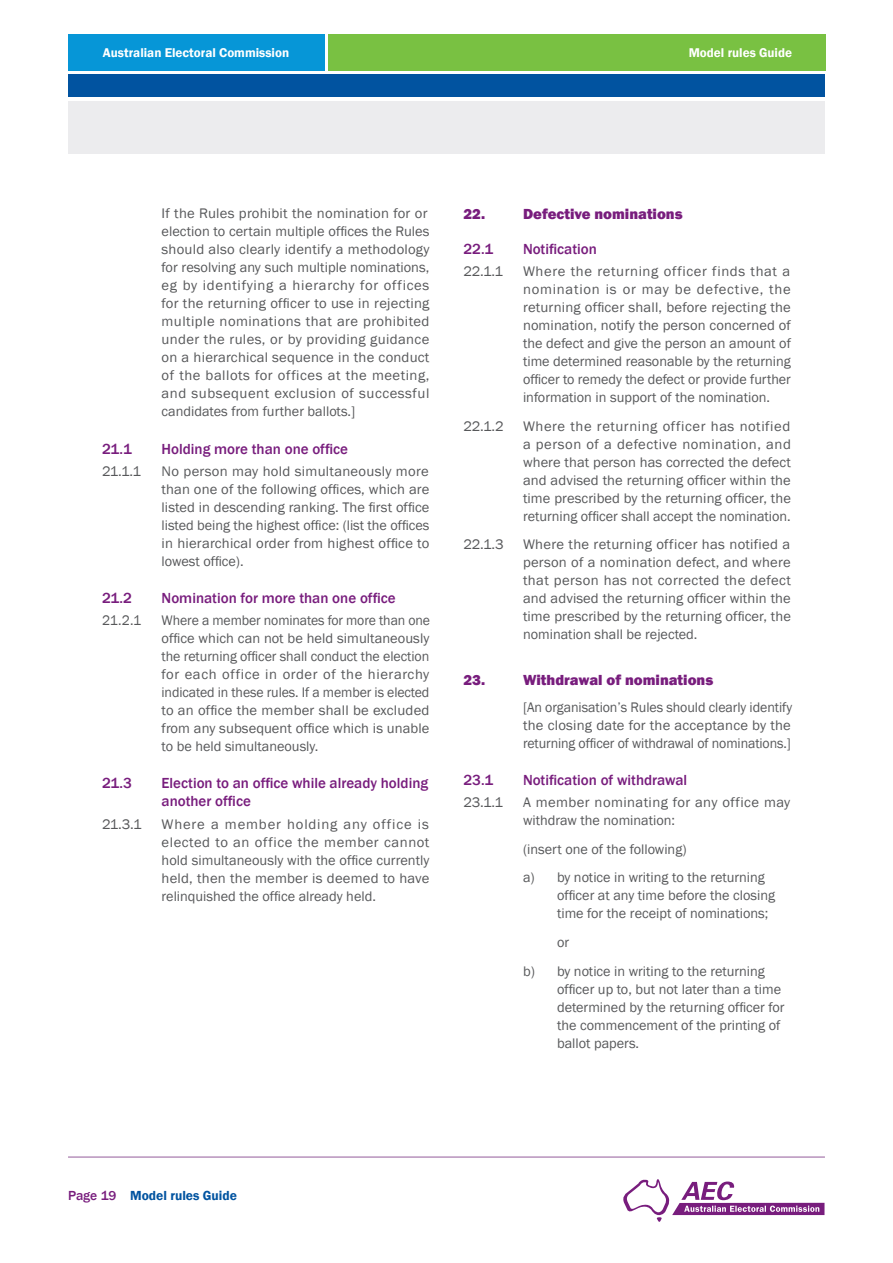
<style>
.page{position:relative;width:893px;height:1263px;background:#fff}
.page>*{position:absolute;margin:0;border:0;box-sizing:border-box;transform-origin:0 0}
.t1{font:500 15px/18px "Franklin Gothic";color:#781d7d}
.t2{font:800 15px "Franklin Gothic";color:#781d7d}
.t3{font:14.25px/18px "Franklin Gothic";color:#57585a;text-align:justify}
.t4{font:14.25px/18px "Franklin Gothic";letter-spacing:.025em;color:#57585a}
.t5{font:600 13.5px "Franklin Gothic";color:#0153a0}
.t6{font:600 13.05px "Franklin Gothic";color:#fff}
.s1{font-weight:500;color:#781d7d}
</style>
<div class="page">
<hr style="left:68px;top:1157px;width:757px;height:1px;background:#945c9a">
<svg style="left:623px;top:1179px;width:201px;height:43px"></svg>
<div style="left:68px;top:101px;width:757px;height:53px;background:#ececee"></div>
<div style="left:68px;top:34px;width:256px;height:36px;background:#0696d7"></div>
<div style="left:329px;top:34px;width:497px;height:36px;background:#79c142"></div>
<div style="left:68px;top:75px;width:757px;height:22px;background:#0153a0"></div>
<p class="t6" style="left:103px;top:44px;width:188px">Australian Electoral Commission</p>
<p class="t6" style="left:689px;top:44px;width:105px">Model rules Guide</p>
<p class="t3" style="left:162px;top:205px;width:269px;text-align:left">If the Rules prohibit the nomination for or election to certain multiple offices the Rules should also clearly identify a methodology for resolving any such multiple nominations, eg by identifying a hierarchy for offices for the returning officer to use in rejecting multiple nominations that are prohibited under the rules, or by providing guidance on a hierarchical sequence in the conduct of the ballots for offices at the meeting, and subsequent exclusion of successful candidates from further ballots.]</p>
<p class="t1" style="left:102px;top:440px;width:31px">21.1</p>
<p class="t1" style="left:162px;top:440px;width:188px">Holding more than one office</p>
<p class="t3" style="left:102px;top:462px;width:40px">21.1.1</p>
<p class="t3" style="left:162px;top:462px;width:269px">No person may hold simultaneously more than one of the following offices, which are listed in descending ranking. The first office listed being the highest office: (list the offices in hierarchical order from highest office to lowest office).</p>
<p class="t1" style="left:102px;top:589px;width:31px">21.2</p>
<p class="t1" style="left:162px;top:589px;width:236px">Nomination for more than one office</p>
<p class="t3" style="left:102px;top:612px;width:41px">21.2.1</p>
<p class="t3" style="left:162px;top:612px;width:270px">Where a member nominates for more than one office which can not be held simultaneously the returning officer shall conduct the election for each office in order of the hierarchy indicated in these rules. If a member is elected to an office the member shall be excluded from any subsequent office which is unable to be held simultaneously.</p>
<p class="t1" style="left:102px;top:774px;width:31px">21.3</p>
<p class="t1" style="left:162px;top:774px;width:268px">Election to an office while already holding another office</p>
<p class="t3" style="left:102px;top:815px;width:41px">21.3.1</p>
<p class="t3" style="left:162px;top:815px;width:269px">Where a member holding any office is elected to an office the member cannot hold simultaneously with the office currently held, then the member is deemed to have relinquished the office already held.</p>
<p class="t2" style="left:463px;top:204px;width:23px">22.</p>
<p class="t2" style="left:523px;top:204px;width:161px">Defective nominations</p>
<p class="t1" style="left:463px;top:240px;width:31px">22.1</p>
<p class="t1" style="left:523px;top:240px;width:75px">Notification</p>
<p class="t3" style="left:463px;top:263px;width:41px">22.1.1</p>
<p class="t3" style="left:523px;top:263px;width:269px">Where the returning officer finds that a nomination is or may be defective, the returning officer shall, before rejecting the nomination, notify the person concerned of the defect and give the person an amount of time determined reasonable by the returning officer to remedy the defect or provide further information in support of the nomination.</p>
<p class="t3" style="left:463px;top:417px;width:42px">22.1.2</p>
<p class="t3" style="left:523px;top:417px;width:269px">Where the returning officer has notified a person of a defective nomination, and where that person has corrected the defect and advised the returning officer within the time prescribed by the returning officer, the returning officer shall accept the nomination.</p>
<p class="t3" style="left:463px;top:536px;width:42px">22.1.3</p>
<p class="t3" style="left:523px;top:536px;width:269px">Where the returning officer has notified a person of a nomination defect, and where that person has not corrected the defect and advised the returning officer within the time prescribed by the returning officer, the nomination shall be rejected.</p>
<p class="t2" style="left:463px;top:670px;width:23px">23.</p>
<p class="t2" style="left:523px;top:670px;width:192px">Withdrawal of nominations</p>
<p class="t3" style="left:523px;top:698px;width:271px">[An organisation’s Rules should clearly identify the closing date for the acceptance by the returning officer of withdrawal of nominations.]</p>
<p class="t1" style="left:463px;top:771px;width:31px">23.1</p>
<p class="t1" style="left:523px;top:771px;width:166px">Notification of withdrawal</p>
<p class="t3" style="left:463px;top:793px;width:41px">23.1.1</p>
<p class="t4" style="left:523px;top:793px;width:269px">A member nominating for any office may withdraw the nomination:</p>
<p class="t3" style="left:523px;top:835px;width:243px;line-height:28.7px">(insert one of the following)<br>a) by notice in writing to the returning</p>
<p class="t3" style="left:557px;top:887px;width:220px">officer at any time before the closing time for the receipt of nominations;</p>
<p class="t3" style="left:523px;top:928px;width:243px;line-height:28.7px;text-indent:34px">or<br>b) by notice in writing to the returning</p>
<p class="t3" style="left:557px;top:980px;width:229px;text-align:left">officer up to, but not later than a time determined by the returning officer for the commencement of the printing of ballot papers.</p>
<p class="t5" style="left:68px;top:1187px;width:170px"><span class="s1">Page 19</span> Model rules Guide</p>
</div>
